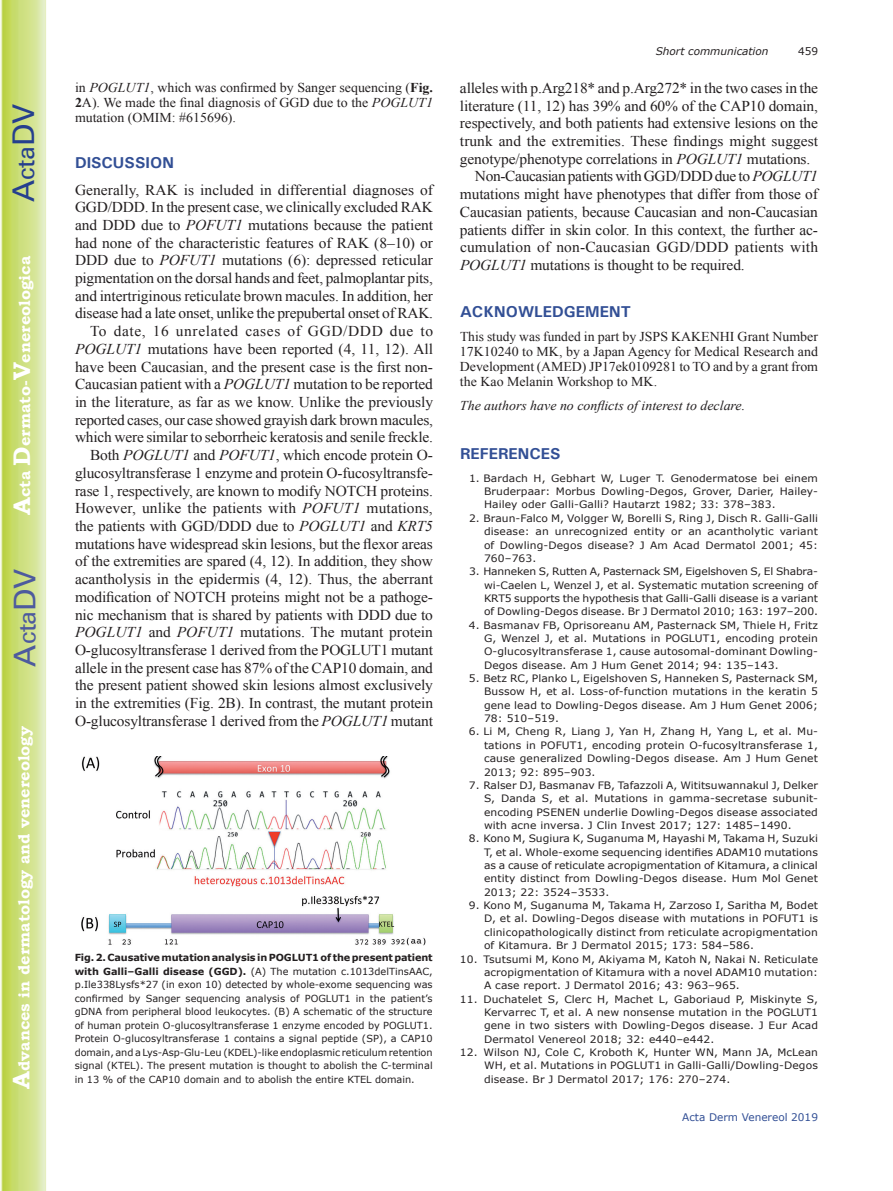
<style>
.page{position:relative;width:893px;height:1191px;background:#fff}
.page>*{position:absolute;margin:0;border:0;box-sizing:border-box;transform-origin:0 0}
.t1{font:30px "Univers";color:#4d5a9e}
.t2{font:30px "Univers";color:#253f8e}
.t3{font:700 15.75px "Bookman Old Style";color:#fff}
.t4{font:700 15.75px "Univers";color:#324f95}
.t5{font:15px/17.7px "Times New Roman";letter-spacing:-.01em;color:#231f20;text-align:right}
.t6{font:15px "Times New Roman";letter-spacing:.01em;color:#231f20}
.t7{font:13.5px/15px "Times New Roman";color:#231f20;text-align:justify}
.t8{font:italic 13.5px "Times New Roman";color:#231f20}
.t9{font:10.5px "Verdana";color:#324f95}
.t10{font:italic 10.5px "Verdana";color:#231f20}
.t11{font:10.5px "Verdana";color:#231f20}
.t12{font:10.2px/13.4px "Verdana";letter-spacing:.01em;color:#231f20;text-align:justify;scale:1.05 1}
.t13{font:9.75px/13.5px "Verdana";color:#231f20;text-align:justify}
.s1{font-size:24px}
.s2{font-style:italic}
.s3{font-weight:700}
</style>
<div class="page">
<svg style="left:1px;top:0;width:45px;height:1191px;background:#cfe084"></svg>
<img style="left:82px;top:756px;width:343px;height:190px">
<h1 class="t2" style="left:6px;top:202px;width:100px;rotate:-90deg">A<span class="s1">cta</span>DV</h1>
<h2 class="t3" style="left:15px;top:515px;width:260px;rotate:-90deg"><span class="s1">A</span>cta <span class="s1">D</span>ermato-<span class="s1">V</span>enereologica</h2>
<h1 class="t1" style="left:7px;top:666px;width:100px;rotate:-90deg">A<span class="s1">cta</span>DV</h1>
<h2 class="t3" style="left:15px;top:1088px;width:364px;rotate:-90deg"><span class="s1">A</span>dvances in dermatology and venereology</h2>
<h3 class="t7" style="left:75px;top:80px;width:359px">in <span class="s2">POGLUT1</span>, which was confirmed by Sanger sequencing (<span class="s3">Fig.<br>2</span>A). We made the final diagnosis of GGD due to the <span class="s2">POGLUT1 </span>mutation (OMIM: #615696).</h3>
<h2 class="t4" style="left:75px;top:152px;width:100px">DISCUSSION</h2>
<p class="t5" style="left:75px;top:180px;width:360px">Generally, RAK is included in differential diagnoses of GGD/DDD. In the present case, we clinically excluded RAK and DDD due to <span class="s2">POFUT1</span> mutations because the patient had none of the characteristic features of RAK (8–10) or DDD due to <span class="s2">POFUT1</span> mutations (6): depressed reticular pigmentation on the dorsal hands and feet, palmoplantar pits, and intertriginous reticulate brown macules. In addition, her disease had a late onset, unlike the prepubertal onset of RAK.<br>To date, 16 unrelated cases of GGD/DDD due to <span class="s2">POGLUT1</span> mutations have been reported (4, 11, 12). All have been Caucasian, and the present case is the first non-Caucasian patient with a <span class="s2">POGLUT1</span> mutation to be reported in the literature, as far as we know. Unlike the previously reported cases, our case showed grayish dark brown macules, which were similar to seborrheic keratosis and senile freckle.<br>Both <span class="s2">POGLUT1</span> and <span class="s2">POFUT1</span>, which encode protein O&shy;glucosyltransferase 1 enzyme and protein O-fucosyltransfe&shy;rase 1, respectively, are known to modify NOTCH proteins.<br>However, unlike the patients with <span class="s2">POFUT1</span> mutations, the patients with GGD/DDD due to <span class="s2">POGLUT1</span> and <span class="s2">KRT5 </span>mutations have widespread skin lesions, but the flexor areas of the extremities are spared (4, 12). In addition, they show acantholysis in the epidermis (4, 12). Thus, the aberrant modification of NOTCH proteins might not be a pathoge&shy;nic mechanism that is shared by patients with DDD due to <span class="s2">POGLUT1</span> and <span class="s2">POFUT1</span> mutations. The mutant protein O-glucosyltransferase 1 derived from the POGLUT1 mutant allele in the present case has 87% of the CAP10 domain, and the present patient showed skin lesions almost exclusively in the extremities (Fig. 2B). In contrast, the mutant protein O-glucosyltransferase 1 derived from the <span class="s2">POGLUT1</span> mutant</p>
<p class="t13" style="left:75px;top:950px;width:360px"><span class="s3">Fig. 2. Causative mutation analysis in POGLUT1 of the present patient with Galli–Galli disease (GGD).</span> (A) The mutation c.1013delTinsAAC, p.Ile338Lysfs*27 (in exon 10) detected by whole-exome sequencing was confirmed by Sanger sequencing analysis of POGLUT1 in the patient’s gDNA from peripheral blood leukocytes. (B) A schematic of the structure of human protein O-glucosyltransferase 1 enzyme encoded by POGLUT1.<br>Protein O-glucosyltransferase 1 contains a signal peptide (SP), a CAP10 domain, and a Lys-Asp-Glu-Leu (KDEL)-like endoplasmic reticulum retention signal (KTEL). The present mutation is thought to abolish the C-terminal in 13 % of the CAP10 domain and to abolish the entire KTEL domain.</p>
<p class="t10" style="left:656px;top:44px;width:114px">Short communication</p>
<p class="t11" style="left:798px;top:44px;width:22px">459</p>
<h3 class="t5" style="left:460px;top:79px;width:360px">alleles with p.Arg218* and p.Arg272* in the two cases in the</h3>
<h3 class="t5" style="left:460px;top:96px;width:359px">literature (11, 12) has 39% and 60% of the CAP10 domain,</h3>
<h3 class="t5" style="left:460px;top:114px;width:360px">respectively, and both patients had extensive lesions on the</h3>
<h3 class="t5" style="left:460px;top:132px;width:360px">trunk and the extremities. These findings might suggest</h3>
<h3 class="t5" style="left:460px;top:150px;width:352px">genotype/phenotype correlations in <span class="s2">POGLUT1</span> mutations.</h3>
<h3 class="t5" style="left:475px;top:167px;width:344px">Non-Caucasian patients with GGD/DDD due to <span class="s2">POGLUT1</span></h3>
<h3 class="t5" style="left:460px;top:185px;width:359px">mutations might have phenotypes that differ from those of</h3>
<h3 class="t5" style="left:460px;top:203px;width:360px">Caucasian patients, because Caucasian and non-Caucasian</h3>
<h3 class="t5" style="left:460px;top:220px;width:359px">patients differ in skin color. In this context, the further ac-</h3>
<h3 class="t6" style="left:460px;top:237px;width:360px">cumulation of non-Caucasian GGD/DDD patients with</h3>
<h3 class="t5" style="left:460px;top:256px;width:286px"><span class="s2">POGLUT1</span> mutations is thought to be required.</h3>
<h2 class="t4" style="left:460px;top:302px;width:172px">ACKNOWLEDGEMENT</h2>
<h3 class="t7" style="left:460px;top:329px;width:360px">This study was funded in part by JSPS KAKENHI Grant Number 17K10240 to MK, by a Japan Agency for Medical Research and Development (AMED) JP17ek0109281 to TO and by a grant from the Kao Melanin Workshop to MK.</h3>
<h3 class="t8" style="left:460px;top:396px;width:287px">The authors have no conflicts of interest to declare.</h3>
<h2 class="t4" style="left:460px;top:444px;width:102px">REFERENCES</h2>
<p class="t12" style="left:484px;top:471px;width:320px;text-indent:-15px">1. Bardach H, Gebhart W, Luger T. Genodermatose bei einem Bruderpaar: Morbus Dowling-Degos, Grover, Darier, Hailey-Hailey oder Galli-Galli? Hautarzt 1982; 33: 378–383.</p>
<p class="t12" style="left:484px;top:511px;width:320px;text-indent:-15px">2. Braun-Falco M, Volgger W, Borelli S, Ring J, Disch R. Galli-Galli disease: an unrecognized entity or an acantholytic variant of Dowling-Degos disease? J Am Acad Dermatol 2001; 45:<br>760–763.</p>
<p class="t12" style="left:484px;top:565px;width:320px;text-indent:-15px">3. Hanneken S, Rutten A, Pasternack SM, Eigelshoven S, El Shabra&shy;wi-Caelen L, Wenzel J, et al. Systematic mutation screening of KRT5 supports the hypothesis that Galli-Galli disease is a variant of Dowling-Degos disease. Br J Dermatol 2010; 163: 197–200.</p>
<p class="t12" style="left:484px;top:618px;width:320px;text-indent:-15px">4. Basmanav FB, Oprisoreanu AM, Pasternack SM, Thiele H, Fritz G, Wenzel J, et al. Mutations in POGLUT1, encoding protein O-glucosyltransferase 1, cause autosomal-dominant Dowling-Degos disease. Am J Hum Genet 2014; 94: 135–143.</p>
<p class="t12" style="left:484px;top:671px;width:320px;text-indent:-15px">5. Betz RC, Planko L, Eigelshoven S, Hanneken S, Pasternack SM, Bussow H, et al. Loss-of-function mutations in the keratin 5 gene lead to Dowling-Degos disease. Am J Hum Genet 2006; 78: 510–519.</p>
<p class="t12" style="left:484px;top:725px;width:320px;text-indent:-15px">6. Li M, Cheng R, Liang J, Yan H, Zhang H, Yang L, et al. Mu&shy;tations in POFUT1, encoding protein O-fucosyltransferase 1, cause generalized Dowling-Degos disease. Am J Hum Genet 2013; 92: 895–903.</p>
<p class="t12" style="left:484px;top:778px;width:320px;text-indent:-15px">7. Ralser DJ, Basmanav FB, Tafazzoli A, Wititsuwannakul J, Delker S, Danda S, et al. Mutations in gamma-secretase subunit&shy;encoding PSENEN underlie Dowling-Degos disease associated with acne inversa. J Clin Invest 2017; 127: 1485–1490.</p>
<p class="t12" style="left:484px;top:832px;width:320px;text-indent:-15px">8. Kono M, Sugiura K, Suganuma M, Hayashi M, Takama H, Suzuki T, et al. Whole-exome sequencing identifies ADAM10 mutations as a cause of reticulate acropigmentation of Kitamura, a clinical entity distinct from Dowling-Degos disease. Hum Mol Genet 2013; 22: 3524–3533.</p>
<p class="t12" style="left:484px;top:898px;width:320px;text-indent:-15px">9. Kono M, Suganuma M, Takama H, Zarzoso I, Saritha M, Bodet D, et al. Dowling-Degos disease with mutations in POFUT1 is clinicopathologically distinct from reticulate acropigmentation of Kitamura. Br J Dermatol 2015; 173: 584–586.</p>
<p class="t12" style="left:484px;top:952px;width:320px;text-indent:-24px">10. Tsutsumi M, Kono M, Akiyama M, Katoh N, Nakai N. Reticulate acropigmentation of Kitamura with a novel ADAM10 mutation:<br>A case report. J Dermatol 2016; 43: 963–965.</p>
<p class="t12" style="left:484px;top:992px;width:320px;text-indent:-24px">11. Duchatelet S, Clerc H, Machet L, Gaboriaud P, Miskinyte S, Kervarrec T, et al. A new nonsense mutation in the POGLUT1 gene in two sisters with Dowling-Degos disease. J Eur Acad Dermatol Venereol 2018; 32: e440–e442.</p>
<p class="t12" style="left:484px;top:1045px;width:320px;text-indent:-24px">12. Wilson NJ, Cole C, Kroboth K, Hunter WN, Mann JA, McLean WH, et al. Mutations in POGLUT1 in Galli-Galli/Dowling-Degos disease. Br J Dermatol 2017; 176: 270–274.</p>
<p class="t9" style="left:682px;top:1109px;width:137px">Acta Derm Venereol 2019</p>
</div>
